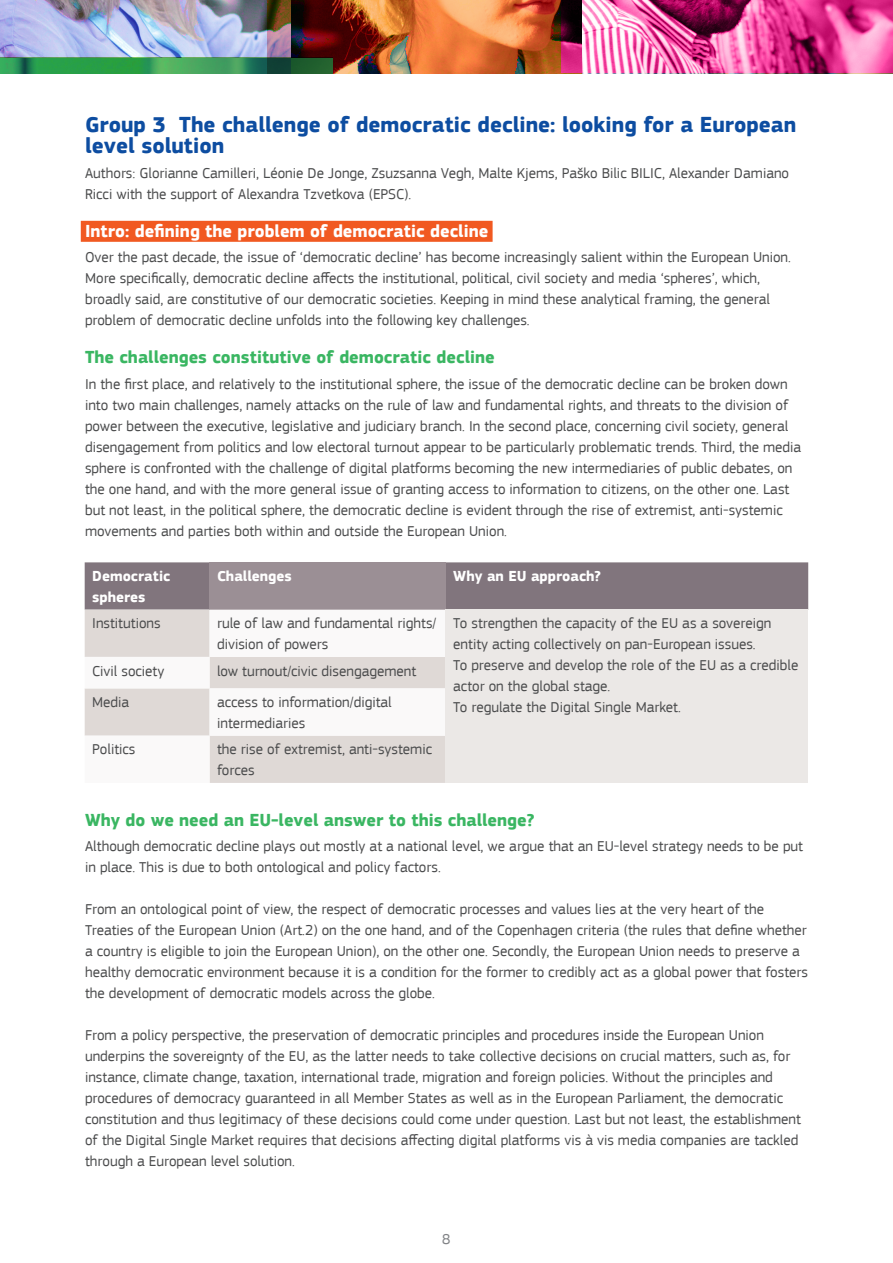
<style>
.page{position:relative;width:893px;height:1263px;background:#fff}
.page>*{position:absolute;margin:0;border:0;box-sizing:border-box;transform-origin:0 0}
.Title_day{font:700 22.5px/21px "EC Square Sans Pro";color:#0d4da1}
.TITLE_2{font:700 18px "EC Square Sans Pro";color:#3ab662}
.TITLE_1{font:700 18px "EC Square Sans Pro";color:#fff}
.body{font:15px/21px "EC Square Sans Pro";color:#4b4c4d}
.body-2{font:700 15px/21px "EC Square Sans Pro";color:#fff}
.t1{font:15px "EC Square Sans Pro";color:#818386}
</style>
<div class="page">
<img style="left:291px;top:0;width:270px;height:73px">
<img style="left:0;top:0;width:291px;height:57px">
<svg style="left:0;top:57px;width:332px;height:16px"></svg>
<svg style="left:561px;top:0;width:332px;height:73px"></svg>
<div style="left:81px;top:221px;width:412px;height:21px;background:#f15921"></div>
<div style="left:85px;top:562px;width:723px;height:48px;background:#81757d"></div>
<div style="left:210px;top:562px;width:236px;height:48px;background:#9b8f95"></div>
<svg style="left:85px;top:610px;width:361px;height:173px"></svg>
<div style="left:446px;top:610px;width:362px;height:173px;background:#ebe8e6"></div>
<p class="Title_day" style="left:85px;top:115px;width:713px">Group 3 The challenge of democratic decline: looking for a European level solution</p>
<p class="body" style="left:85px;top:163px;width:706px">Authors: Glorianne Camilleri, Léonie De Jonge, Zsuzsanna Vegh, Malte Kjems, Paško Bilic BILIC, Alexander Damiano<br>Ricci with the support of Alexandra Tzvetkova (EPSC).</p>
<p class="TITLE_1" style="left:85px;top:220px;width:405px">Intro: defining the problem of democratic decline</p>
<p class="body" style="left:85px;top:247px;width:707px">Over the past decade, the issue of ‘democratic decline’ has become increasingly salient within the European Union.<br>More specifically, democratic decline affects the institutional, political, civil society and media ‘spheres’, which, broadly said, are constitutive of our democratic societies. Keeping in mind these analytical framing, the general problem of democratic decline unfolds into the following key challenges.</p>
<p class="TITLE_2" style="left:85px;top:346px;width:411px">The challenges constitutive of democratic decline</p>
<p class="body" style="left:85px;top:373px;width:718px">In the first place, and relatively to the institutional sphere, the issue of the democratic decline can be broken down into two main challenges, namely attacks on the rule of law and fundamental rights, and threats to the division of power between the executive, legislative and judiciary branch. In the second place, concerning civil society, general disengagement from politics and low electoral turnout appear to be particularly problematic trends. Third, the media sphere is confronted with the challenge of digital platforms becoming the new intermediaries of public debates, on the one hand, and with the more general issue of granting access to information to citizens, on the other one. Last but not least, in the political sphere, the democratic decline is evident through the rise of extremist, anti-systemic movements and parties both within and outside the European Union.</p>
<p class="body-2" style="left:92px;top:566px;width:80px">Democratic spheres</p>
<p class="body-2" style="left:217px;top:566px;width:76px">Challenges</p>
<p class="body-2" style="left:453px;top:566px;width:149px">Why an EU approach?</p>
<p class="body" style="left:92px;top:613px;width:70px">Institutions</p>
<p class="body" style="left:217px;top:613px;width:221px">rule of law and fundamental rights/ division of powers</p>
<p class="body" style="left:453px;top:613px;width:319px">To strengthen the capacity of the EU as a sovereign entity acting collectively on pan-European issues.</p>
<p class="body" style="left:453px;top:655px;width:347px">To preserve and develop the role of the EU as a credible actor on the global stage.</p>
<p class="body" style="left:453px;top:697px;width:229px">To regulate the Digital Single Market.</p>
<p class="body" style="left:92px;top:660px;width:74px">Civil society</p>
<p class="body" style="left:217px;top:660px;width:201px">low turnout/civic disengagement</p>
<p class="body" style="left:92px;top:692px;width:39px">Media</p>
<p class="body" style="left:217px;top:692px;width:176px">access to information/digital intermediaries</p>
<p class="body" style="left:92px;top:739px;width:45px">Politics</p>
<p class="body" style="left:217px;top:739px;width:217px">the rise of extremist, anti-systemic forces</p>
<p class="TITLE_2" style="left:85px;top:809px;width:451px">Why do we need an EU-level answer to this challenge?</p>
<p class="body" style="left:85px;top:835px;width:719px">Although democratic decline plays out mostly at a national level, we argue that an EU-level strategy needs to be put in place. This is due to both ontological and policy factors.</p>
<p class="body" style="left:85px;top:898px;width:724px">From an ontological point of view, the respect of democratic processes and values lies at the very heart of the Treaties of the European Union (Art.2) on the one hand, and of the Copenhagen criteria (the rules that define whether a country is eligible to join the European Union), on the other one. Secondly, the European Union needs to preserve a healthy democratic environment because it is a condition for the former to credibly act as a global power that fosters the development of democratic models across the globe.</p>
<p class="body" style="left:85px;top:1024px;width:717px">From a policy perspective, the preservation of democratic principles and procedures inside the European Union underpins the sovereignty of the EU, as the latter needs to take collective decisions on crucial matters, such as, for instance, climate change, taxation, international trade, migration and foreign policies. Without the principles and procedures of democracy guaranteed in all Member States as well as in the European Parliament, the democratic constitution and thus legitimacy of these decisions could come under question. Last but not least, the establishment of the Digital Single Market requires that decisions affecting digital platforms vis à vis media companies are tackled through a European level solution.</p>
<p class="t1" style="left:442px;top:1230px;width:10px">8</p>
</div>
